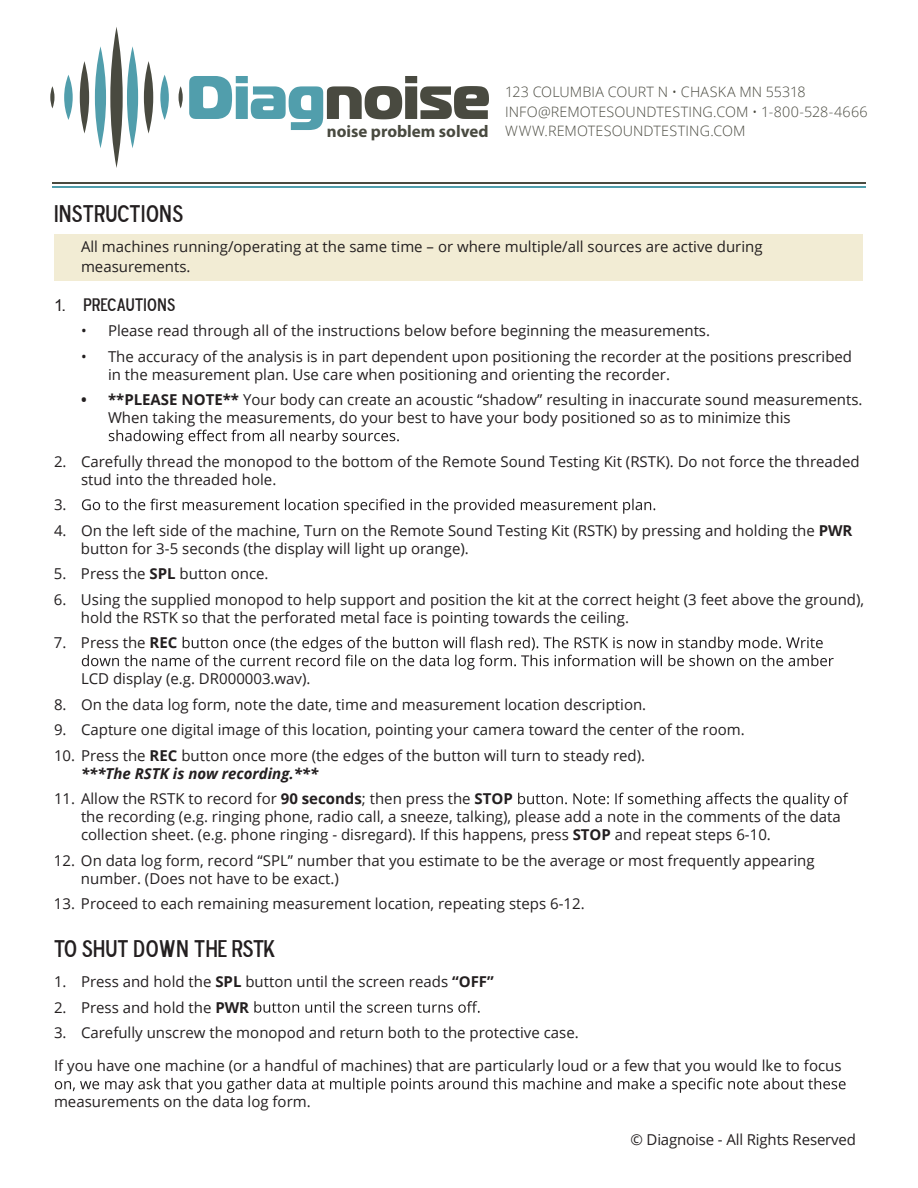
<style>
.page{position:relative;width:918px;height:1188px;background:#fff}
.page>*{position:absolute;margin:0;border:0;box-sizing:border-box;transform-origin:0 0}
.t1{font:61.35px "Magistral Black C";color:#494a40}
.t2{font:24px "Blue Highway D Type";color:#231f20}
.t3{font:18px "Blue Highway D Type";color:#231f20}
.t4{font:15px/18px "Open Sans";color:#231f20}
.t5{font:300 14.4px/19.5px "Open Sans";letter-spacing:.01em;color:#4a4a40}
.s1{color:#519eac}
.s2{font-family:"Myriad Pro";font-weight:700;font-size:16.95px;color:#494a40}
.s3{font-family:"Arial";font-size:16.5px}
.s4{font-weight:700}
.s5{font-weight:700;font-style:italic}
</style>
<div class="page">
<svg style="left:55px;top:1078px;width:791px;height:15px"></svg>
<hr style="left:52px;top:182px;width:814px;height:2px;background:#494a40">
<hr style="left:52px;top:186px;width:814px;height:2px;background:#509eac">
<div style="left:54px;top:234px;width:808px;height:47px;background:#f2ecd4"></div>
<svg style="left:109px;top:430px;width:290px;height:15px"></svg>
<svg style="left:82px;top:499px;width:573px;height:15px"></svg>
<svg style="left:82px;top:637px;width:752px;height:33px"></svg>
<svg style="left:518px;top:793px;width:330px;height:15px"></svg>
<svg style="left:254px;top:1001px;width:226px;height:12px"></svg>
<svg style="left:64px;top:75px;width:9px;height:45px"></svg>
<svg style="left:50px;top:86px;width:4px;height:22px"></svg>
<svg style="left:80px;top:61px;width:9px;height:73px"></svg>
<svg style="left:160px;top:75px;width:9px;height:45px"></svg>
<svg style="left:179px;top:86px;width:4px;height:22px"></svg>
<svg style="left:144px;top:61px;width:9px;height:73px"></svg>
<svg style="left:127px;top:46px;width:11px;height:102px"></svg>
<svg style="left:95px;top:46px;width:11px;height:102px"></svg>
<svg style="left:110px;top:27px;width:13px;height:141px"></svg>
<h1 class="t1" style="left:186px;top:57px;width:305px"><span class="s1">Diag</span>noise</h1>
<p class="t5" style="left:505px;top:82px;width:364px">123 COLUMBIA COURT N • CHASKA MN 55318<br>INFO@REMOTESOUNDTESTING.COM • 1-800-528-4666</p>
<p class="t5" style="left:327px;top:121px;width:420px"><span class="s2">noise problem solved</span> WWW.REMOTESOUNDTESTING.COM</p>
<h2 class="t2" style="left:54px;top:198px;width:130px">INSTRUCTIONS</h2>
<p class="t4" style="left:81px;top:237px;width:683px;line-height:19.5px">All machines running/operating at the same time – or where multiple/all sources are active during measurements.</p>
<p class="t3" style="left:54px;top:293px;width:122px"><span class="s3">1.</span> PRECAUTIONS</p>
<p class="t4" style="left:81px;top:321px;width:631px">• Please read through all of the instructions below before beginning the measurements.</p>
<p class="t4" style="left:108px;top:347px;width:746px;text-indent:-27px">• The accuracy of the analysis is in part dependent upon positioning the recorder at the positions prescribed in the measurement plan. Use care when positioning and orienting the recorder.</p>
<p class="t4" style="left:108px;top:390px;width:756px;text-indent:-27px"><span class="s4">• **PLEASE NOTE**</span> Your body can create an acoustic “shadow” resulting in inaccurate sound measurements.<br>When taking the measurements, do your best to have your body positioned so as to minimize this</p>
<p class="t4" style="left:81px;top:452px;width:780px;text-indent:-27px">2. Carefully thread the monopod to the bottom of the Remote Sound Testing Kit (RSTK). Do not force the threaded stud into the threaded hole.</p>
<p class="t4" style="left:54px;top:495px;width:14px">3.</p>
<p class="t4" style="left:81px;top:521px;width:773px;text-indent:-27px">4. On the left side of the machine, Turn on the Remote Sound Testing Kit (RSTK) by pressing and holding the <span class="s4">PWR </span>button for 3-5 seconds (the display will light up orange).</p>
<p class="t4" style="left:54px;top:564px;width:216px">5. Press the <span class="s4">SPL</span> button once.</p>
<p class="t4" style="left:81px;top:590px;width:785px;text-indent:-27px">6. Using the supplied monopod to help support and position the kit at the correct height (3 feet above the ground), hold the RSTK so that the perforated metal face is pointing towards the ceiling.</p>
<p class="t4" style="left:54px;top:633px;width:125px">7. Press the <span class="s4">REC</span></p>
<p class="t4" style="left:81px;top:669px;width:231px">LCD display (e.g. DR000003.wav).</p>
<p class="t4" style="left:54px;top:695px;width:594px">8. On the data log form, note the date, time and measurement location description.</p>
<p class="t4" style="left:54px;top:720px;width:692px">9. Capture one digital image of this location, pointing your camera toward the center of the room.</p>
<p class="t4" style="left:81px;top:746px;width:566px;text-indent:-27px">10. Press the <span class="s4">REC</span> button once more (the edges of the button will turn to steady red). <span class="s5">***The RSTK is now recording.***</span></p>
<p class="t4" style="left:81px;top:789px;width:761px;text-indent:-27px">11. Allow the RSTK to record for <span class="s4">90 seconds</span>; then press the <span class="s4">STOP<br></span>the recording (e.g. ringing phone, radio call, a sneeze, talking), please add a note in the comments of the data collection sheet. (e.g. phone ringing - disregard). If this happens, press <span class="s4">STOP</span> and repeat steps 6-10.</p>
<p class="t4" style="left:81px;top:851px;width:735px;text-indent:-27px">12. On data log form, record “SPL” number that you estimate to be the average or most frequently appearing number. (Does not have to be exact.)</p>
<p class="t4" style="left:54px;top:894px;width:532px">13. Proceed to each remaining measurement location, repeating steps 6-12.</p>
<h2 class="t2" style="left:54px;top:933px;width:222px">TO SHUT DOWN THE RSTK</h2>
<p class="t4" style="left:54px;top:972px;width:441px">1. Press and hold the <span class="s4">SPL</span> button until the screen reads <span class="s4">“OFF”</span></p>
<p class="t4" style="left:54px;top:998px;width:197px">2. Press and hold the <span class="s4">PWR</span></p>
<p class="t4" style="left:54px;top:1023px;width:526px">3. Carefully unscrew the monopod and return both to the protective case.</p>
<p class="t4" style="left:54px;top:1056px;width:789px">If you have one machine (or a handful of machines) that are particularly loud or a few that you would lke to focus</p>
<p class="t4" style="left:54px;top:1092px;width:258px">measurements on the data log form.</p>
<p class="t4" style="left:630px;top:1130px;width:227px">© Diagnoise - All Rights Reserved</p>
</div>
